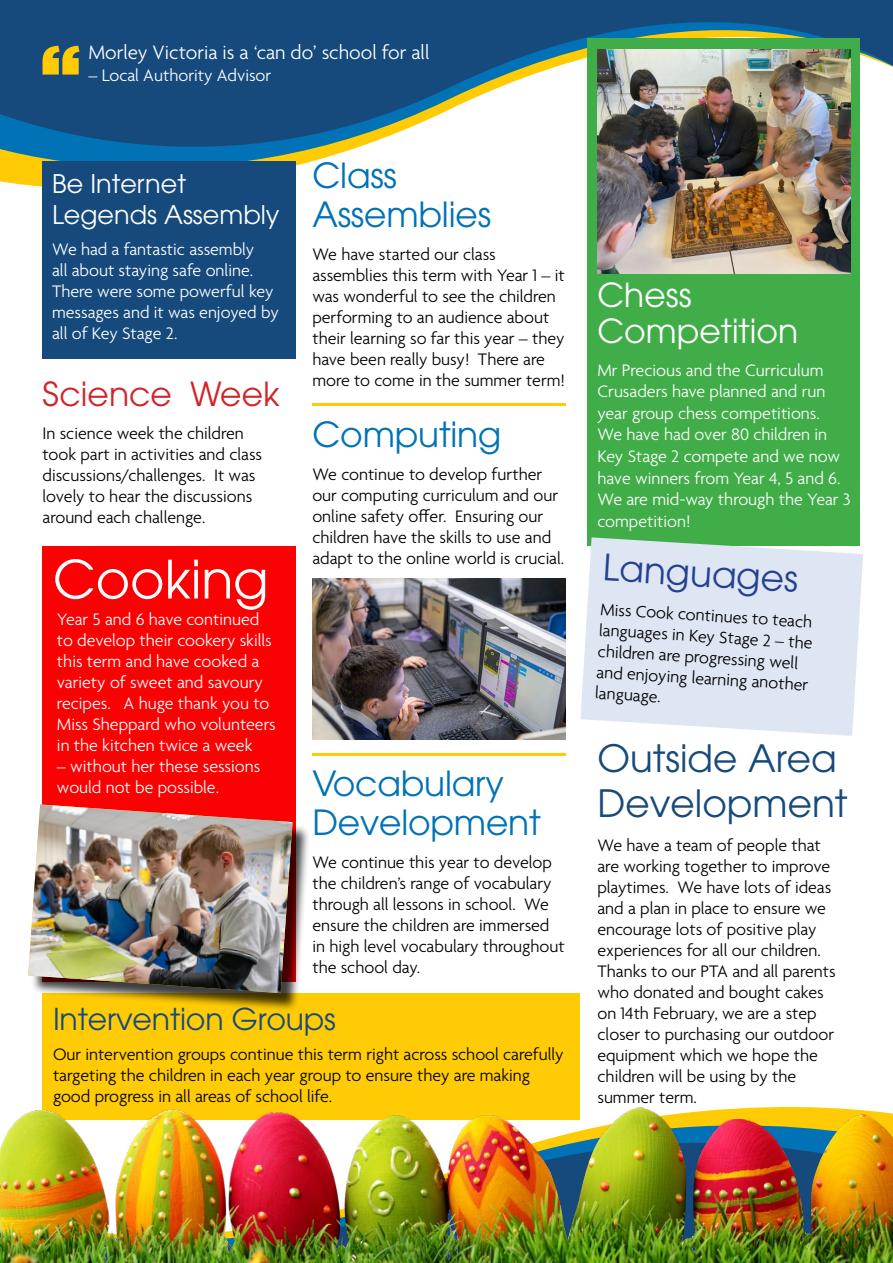
<style>
.page{position:relative;width:893px;height:1263px;background:#fff}
.page>*{position:absolute;margin:0;border:0;box-sizing:border-box;transform-origin:0 0}
.t1{font:52.5px "ITC Avant Garde Pro";color:#fff}
.t2{font:37.5px/45px "ITC Avant Garde Pro";color:#174a7c}
.t3{font:36px "ITC Avant Garde Pro";color:#25408f}
.t4{font:34.5px/39px "ITC Avant Garde Pro";letter-spacing:-.005em;color:#0072b5}
.t5{font:33px/36px "ITC Avant Garde Pro";color:#fff}
.t6{font:33px "ITC Avant Garde Pro";color:#d2232a}
.t7{font:30px "ITC Avant Garde Pro";letter-spacing:-.005em;color:#174a7c}
.t8{font:25.5px/30.6px "ITC Avant Garde Pro";color:#fff}
.t9{font:300 21px "Agenda";color:#fff}
.t10{font:300 18px/21px "Agenda";color:#000}
.t11{font:300 18px/21px "Agenda";color:#fff}
</style>
<div class="page">
<div style="left:43px;top:992px;width:537px;height:127px;background:#ffcb05"></div>
<svg style="left:0;top:0;width:893px;height:206px;fill:#174a7c"></svg>
<svg style="left:43px;top:46px;width:36px;height:29px"></svg>
<img style="left:0;top:1093px;width:893px;height:170px">
<div style="left:43px;top:546px;width:253px;height:436px;background:#fa0203"></div>
<div style="left:31px;top:807px;width:280px;height:204px;background:#000;opacity:.75"></div>
<img style="left:28px;top:804px;width:265px;height:189px">
<div style="left:588px;top:39px;width:272px;height:507px;background:#41ad49"></div>
<img style="left:597px;top:50px;width:253px;height:223px">
<hr style="left:312px;top:754px;width:253px;height:2px;background:#ffcb05">
<hr style="left:312px;top:404px;width:253px;height:2px;background:#ffcb05">
<svg style="left:580px;top:537px;width:283px;height:199px;background:#dbe6ee"></svg>
<div style="left:43px;top:161px;width:253px;height:198px;background:#174a7c"></div>
<img style="left:312px;top:578px;width:253px;height:162px">
<p class="t9" style="left:88px;top:41px;width:343px">Morley Victoria is a ‘can do’ school for all</p>
<p class="t11" style="left:88px;top:66px;width:184px">– Local Authority Advisor</p>
<p class="t8" style="left:52px;top:168px;width:229px">Be Internet<br>Legends Assembly</p>
<p class="t11" style="left:52px;top:240px;width:228px">We had a fantastic assembly<br>all about staying safe online.<br>There were some powerful key messages and it was enjoyed by all of Key Stage 2.</p>
<p class="t6" style="left:43px;top:373px;width:239px">Science Week</p>
<p class="t10" style="left:43px;top:424px;width:221px">In science week the children took part in activities and class discussions/challenges. It was lovely to hear the discussions around each challenge.</p>
<p class="t1" style="left:53px;top:547px;width:217px">Cooking</p>
<p class="t11" style="left:57px;top:610px;width:220px">Year 5 and 6 have continued to develop their cookery skills this term and have cooked a variety of sweet and savoury recipes. A huge thank you to<br>Miss Sheppard who volunteers in the kitchen twice a week</p>
<p class="t11" style="left:57px;top:757px;width:205px">– without her these sessions would not be possible.</p>
<p class="t4" style="left:312px;top:155px;width:180px">Class<br>Assemblies</p>
<p class="t10" style="left:312px;top:245px;width:254px">We have started our class assemblies this term with Year 1 – it was wonderful to see the children performing to an audience about their learning so far this year – they have been really busy! There are more to come in the summer term!</p>
<p class="t4" style="left:312px;top:414px;width:190px">Computing</p>
<p class="t10" style="left:312px;top:465px;width:253px">We continue to develop further our computing curriculum and our online safety offer. Ensuring our children have the skills to use and adapt to the online world is crucial.</p>
<p class="t4" style="left:312px;top:763px;width:230px">Vocabulary<br>Development</p>
<p class="t10" style="left:312px;top:853px;width:254px">We continue this year to develop the children’s range of vocabulary through all lessons in school. We ensure the children are immersed in high level vocabulary throughout the school day.</p>
<p class="t7" style="left:53px;top:1001px;width:284px">Intervention Groups</p>
<p class="t10" style="left:53px;top:1045px;width:512px">Our intervention groups continue this term right across school carefully targeting the children in each year group to ensure they are making good progress in all areas of school life.</p>
<p class="t5" style="left:597px;top:277px;width:202px">Chess<br>Competition</p>
<p class="t11" style="left:597px;top:360px;width:255px;line-height:21.6px">Mr Precious and the Curriculum<br>Crusaders have planned and run year group chess competitions.<br>We have had over 80 children in<br>Key Stage 2 compete and we now have winners from Year 4, 5 and 6.<br>We are mid-way through the Year 3 competition!</p>
<p class="t3" style="left:605px;top:544px;width:197px;rotate:4deg">Languages</p>
<p class="t10" style="left:601px;top:598px;width:215px;rotate:4deg">Miss Cook continues to teach languages in Key Stage 2 – the children are progressing well and enjoying learning another language.</p>
<p class="t2" style="left:597px;top:735px;width:252px">Outside Area<br>Development</p>
<p class="t10" style="left:597px;top:836px;width:240px">We have a team of people that are working together to improve playtimes. We have lots of ideas and a plan in place to ensure we encourage lots of positive play experiences for all our children.<br>Thanks to our PTA and all parents who donated and bought cakes on 14th February, we are a step closer to purchasing our outdoor equipment which we hope the children will be using by the summer term.</p>
</div>
